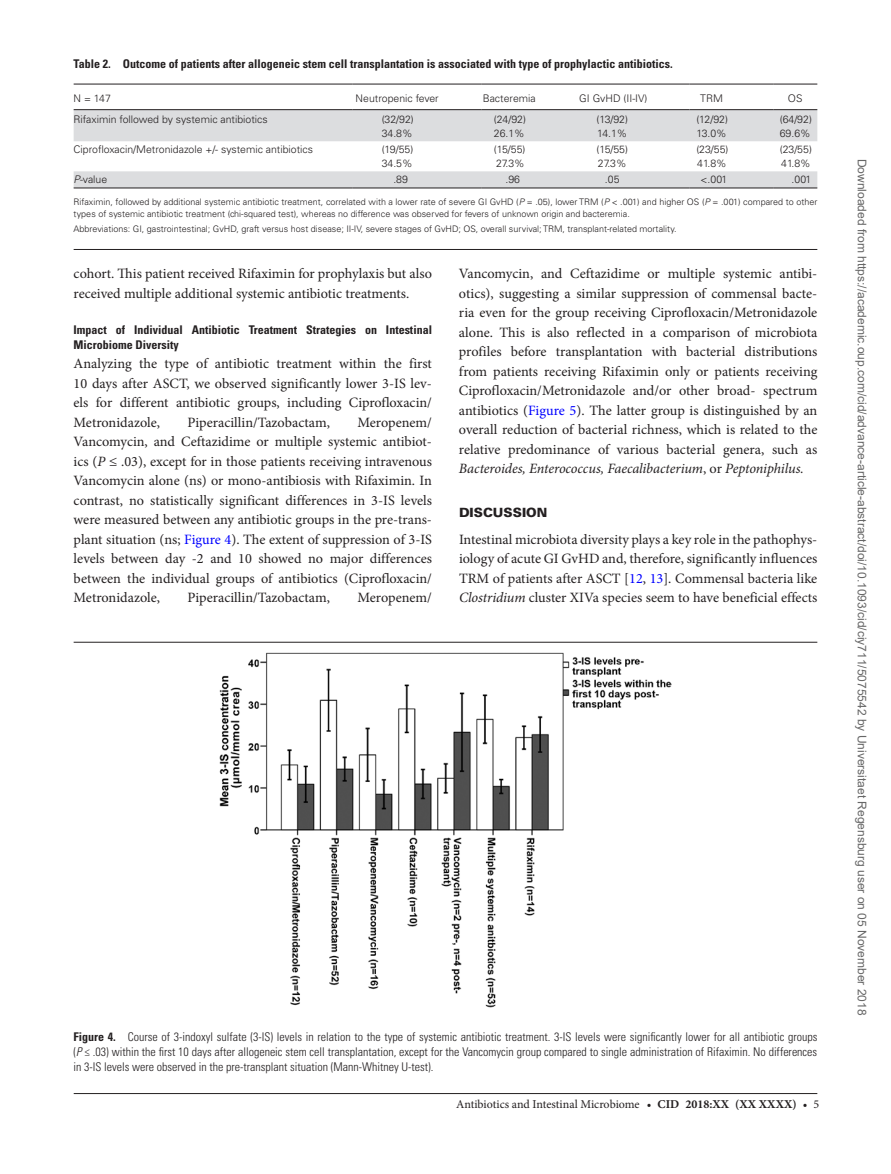
<style>
.page{position:relative;width:891px;height:1174px;background:#fff}
.page>*{position:absolute;margin:0;border:0;box-sizing:border-box;transform-origin:0 0}
.t1{font:14.25px/19.5px "Minion Pro";color:#231f20;text-align:justify}
.t2{font:900 12.75px "Univers LT Std";color:#231f20}
.t3{font:300 condensed 12px/15px "Univers LT Std";color:#231f20;text-align:justify}
.t4{font:700 condensed 12px/15px "Univers LT Std";color:#231f20}
.t5{font:12px "Arial";color:#666}
.t6{font:12px "Minion Pro";letter-spacing:-.005em;color:#231f20}
.t7{font:300 10.5px/13.5px "Univers LT Std";color:#231f20}
.t8{font:300 9px/12px "Univers LT Std";color:#231f20}
.s1{font-style:italic}
.s2{color:#00f}
.s3{font-weight:700}
</style>
<div class="page">
<hr style="left:74px;top:1093px;width:743px;height:1px;background:#231f20">
<hr style="left:74px;top:249px;width:743px;height:1px;background:#231f20">
<svg style="left:74px;top:110px;width:743px;height:78px;fill:#dcdddf"></svg>
<hr style="left:74px;top:84px;width:279px;height:1px;background:#231f20">
<hr style="left:74px;top:109px;width:279px;height:1px;background:#231f20">
<hr style="left:353px;top:84px;width:128px;height:1px;background:#231f20">
<hr style="left:353px;top:109px;width:128px;height:1px;background:#231f20">
<hr style="left:481px;top:84px;width:96px;height:1px;background:#231f20">
<hr style="left:481px;top:109px;width:96px;height:1px;background:#231f20">
<hr style="left:577px;top:84px;width:113px;height:1px;background:#231f20">
<hr style="left:577px;top:109px;width:113px;height:1px;background:#231f20">
<hr style="left:690px;top:84px;width:83px;height:1px;background:#231f20">
<hr style="left:690px;top:109px;width:83px;height:1px;background:#231f20">
<hr style="left:773px;top:84px;width:44px;height:1px;background:#231f20">
<hr style="left:773px;top:109px;width:44px;height:1px;background:#231f20">
<hr style="left:74px;top:188px;width:279px;height:1px;background:#231f20">
<hr style="left:353px;top:188px;width:128px;height:1px;background:#231f20">
<hr style="left:481px;top:188px;width:96px;height:1px;background:#231f20">
<hr style="left:577px;top:188px;width:113px;height:1px;background:#231f20">
<hr style="left:690px;top:188px;width:83px;height:1px;background:#231f20">
<hr style="left:773px;top:188px;width:44px;height:1px;background:#231f20">
<hr style="left:74px;top:642px;width:743px;height:1px;background:#231f20">
<img style="left:220px;top:652px;width:451px;height:355px">
<p class="t4" style="left:74px;top:56px;width:601px">Table 2. Outcome of patients after allogeneic stem cell transplantation is associated with type of prophylactic antibiotics.</p>
<p class="t7" style="left:74px;top:92px;width:39px">N = 147</p>
<p class="t7" style="left:356px;top:92px;width:85px">Neutropenic fever</p>
<p class="t7" style="left:483px;top:92px;width:54px">Bacteremia</p>
<p class="t7" style="left:579px;top:92px;width:70px">GI GvHD (II-IV)</p>
<p class="t7" style="left:700px;top:92px;width:24px">TRM</p>
<p class="t7" style="left:788px;top:92px;width:16px">OS</p>
<p class="t7" style="left:74px;top:113px;width:196px">Rifaximin followed by systemic antibiotics</p>
<p class="t7" style="left:382px;top:113px;width:34px">(32/92)<br>34.8%</p>
<p class="t7" style="left:494px;top:113px;width:34px">(24/92)<br>26.1%</p>
<p class="t7" style="left:596px;top:113px;width:33px">(13/92)<br>14.1%</p>
<p class="t7" style="left:696px;top:113px;width:33px">(12/92)<br>13.0%</p>
<p class="t7" style="left:780px;top:113px;width:34px">(64/92)<br>69.6%</p>
<p class="t7" style="left:74px;top:143px;width:241px">Ciprofloxacin/Metronidazole +/- systemic antibiotics</p>
<p class="t7" style="left:382px;top:143px;width:33px">(19/55)<br>34.5%</p>
<p class="t7" style="left:494px;top:143px;width:33px">(15/55)<br>27.3%</p>
<p class="t7" style="left:596px;top:143px;width:33px">(15/55)<br>27.3%</p>
<p class="t7" style="left:696px;top:143px;width:34px">(23/55)<br>41.8%</p>
<p class="t7" style="left:780px;top:143px;width:34px">(23/55)<br>41.8%</p>
<p class="t7" style="left:74px;top:173px;width:35px"><span class="s1">P</span>-value</p>
<p class="t7" style="left:393px;top:173px;width:16px">.89</p>
<p class="t7" style="left:506px;top:173px;width:16px">.96</p>
<p class="t7" style="left:605px;top:173px;width:16px">.05</p>
<p class="t7" style="left:701px;top:173px;width:28px">&lt;.001</p>
<p class="t7" style="left:791px;top:173px;width:21px">.001</p>
<p class="t8" style="left:74px;top:196px;width:745px">Rifaximin, followed by additional systemic antibiotic treatment, correlated with a lower rate of severe GI GvHD (<span class="s1">P</span> = .05), lower TRM (<span class="s1">P</span> &lt; .001) and higher OS (<span class="s1">P</span> = .001) compared to other types of systemic antibiotic treatment (chi-squared test), whereas no difference was observed for fevers of unknown origin and bacteremia.</p>
<p class="t8" style="left:74px;top:223px;width:605px">Abbreviations: GI, gastrointestinal; GvHD, graft versus host disease; II-IV, severe stages of GvHD; OS, overall survival; TRM, transplant-related mortality.</p>
<p class="t1" style="left:74px;top:264px;width:360px">cohort. This patient received Rifaximin for prophylaxis but also received multiple additional systemic antibiotic treatments.</p>
<p class="t4" style="left:74px;top:322px;width:360px">Impact of Individual Antibiotic Treatment Strategies on Intestinal<br>Microbiome Diversity</p>
<p class="t1" style="left:74px;top:354px;width:360px">Analyzing the type of antibiotic treatment within the first 10 days after ASCT, we observed significantly lower 3-IS lev&shy;els for different antibiotic groups, including Ciprofloxacin/ Metronidazole,</p>
<p class="t1" style="left:188px;top:412px;width:144px">Piperacillin/Tazobactam,</p>
<p class="t1" style="left:74px;top:412px;width:360px;text-indent:284px">Meropenem/ Vancomycin, and Ceftazidime or multiple systemic antibiot&shy;ics (<span class="s1">P</span> ≤ .03), except for in those patients receiving intravenous Vancomycin alone (ns) or mono-antibiosis with Rifaximin. In contrast, no statistically significant differences in 3-IS levels were measured between any antibiotic groups in the pre-trans&shy;plant situation (ns; <span class="s2">Figure 4</span>). The extent of suppression of 3-IS levels between day -2 and 10 showed no major differences between the individual groups of antibiotics (Ciprofloxacin/ Metronidazole,</p>
<p class="t1" style="left:188px;top:588px;width:144px">Piperacillin/Tazobactam,</p>
<p class="t1" style="left:358px;top:588px;width:76px">Meropenem/</p>
<p class="t1" style="left:459px;top:264px;width:360px">Vancomycin, and Ceftazidime or multiple systemic antibi&shy;otics), suggesting a similar suppression of commensal bacte&shy;ria even for the group receiving Ciprofloxacin/Metronidazole alone. This is also reflected in a comparison of microbiota profiles before transplantation with bacterial distributions from patients receiving Rifaximin only or patients receiving Ciprofloxacin/Metronidazole and/or other broad- spectrum antibiotics (<span class="s2">Figure 5</span>). The latter group is distinguished by an overall reduction of bacterial richness, which is related to the relative predominance of various bacterial genera, such as <span class="s1">Bacteroides, Enterococcus, Faecalibacterium</span>, or <span class="s1">Peptoniphilus.</span></p>
<p class="t2" style="left:459px;top:504px;width:90px">DISCUSSION</p>
<p class="t1" style="left:459px;top:529px;width:360px">Intestinal microbiota diversity plays a key role in the pathophys&shy;iology of acute GI GvHD and, therefore, significantly influences TRM of patients after ASCT [<span class="s2">12</span>, <span class="s2">13</span>]. Commensal bacteria like <span class="s1">Clostridium</span> cluster XIVa species seem to have beneficial effects</p>
<p class="t3" style="left:74px;top:1029px;width:745px"><span class="s3">Figure 4.</span> Course of 3-indoxyl sulfate (3-IS) levels in relation to the type of systemic antibiotic treatment. 3-IS levels were significantly lower for all antibiotic groups (<span class="s1">P</span> ≤ .03) within the first 10 days after allogeneic stem cell transplantation, except for the Vancomycin group compared to single administration of Rifaximin. No differences in 3-IS levels were observed in the pre-transplant situation (Mann-Whitney U-test).</p>
<p class="t6" style="left:456px;top:1096px;width:365px">Antibiotics and Intestinal Microbiome • <span class="s3">CID 2018:XX (XX XXXX)</span> • 5</p>
<p class="t5" style="left:866px;top:159px;width:858px;rotate:90deg">Downloaded from https://academic.oup.com/cid/advance-article-abstract/doi/10.1093/cid/ciy711/5075542 by Universitaet Regensburg user on 05 November 2018</p>
</div>
